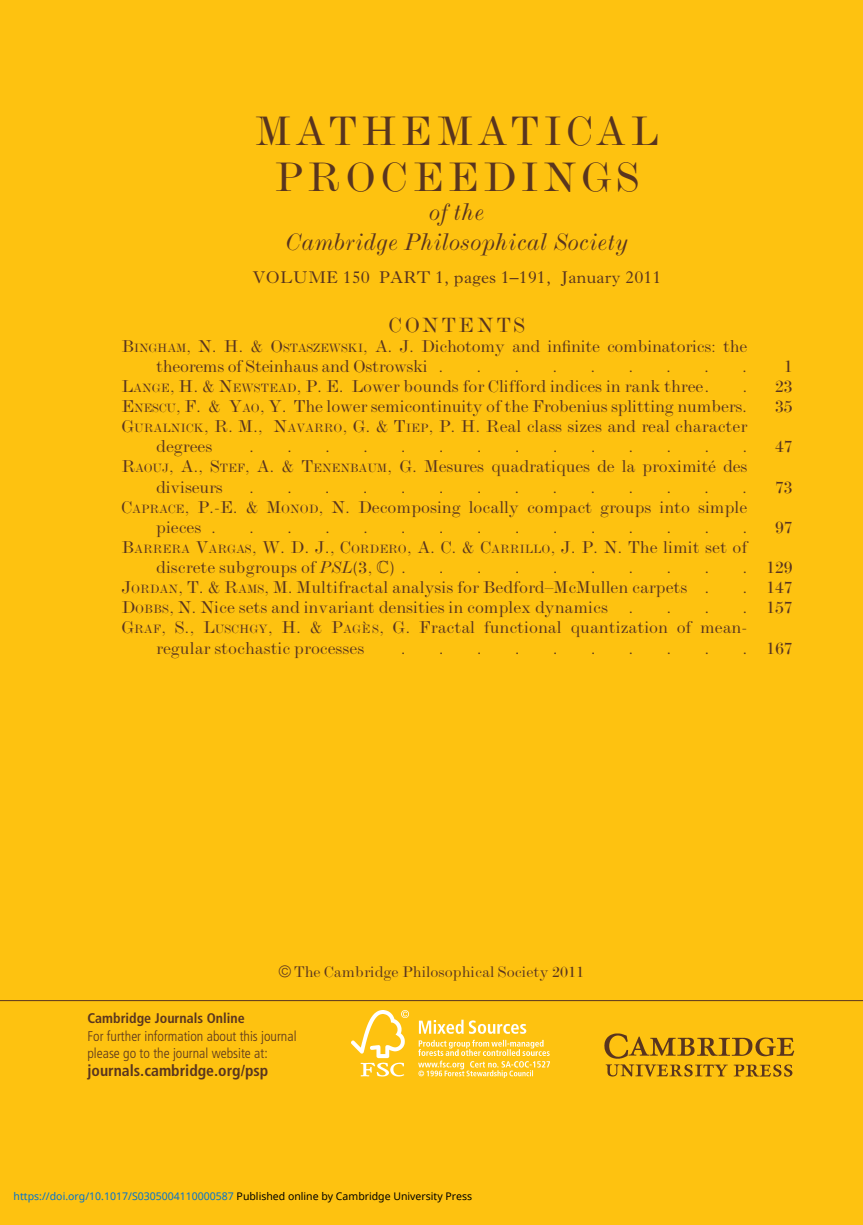
<style>
.page{position:relative;width:863px;height:1225px;background:#fec210}
.page>*{position:absolute;margin:0;border:0;box-sizing:border-box;transform-origin:0 0}
.t1{font:expanded 42px/45.5px "Modern";letter-spacing:.1em;color:#59351f;text-align:center}
.t2{font:italic expanded 24.5px/29.8px "Modern";letter-spacing:.02em;color:#59351f;text-align:center}
.t3{font:expanded 21px "Modern";letter-spacing:.145em;color:#59351f}
.t4{font:expanded 17.5px/20.1px "Modern";color:#59351f}
.t5{font:17.5px "Imprint";color:#59351f}
.t6{font:expanded 15.75px "Modern";color:#59351f}
.t7{font:700 condensed 15.75px "Frutiger";color:#59351f}
.t8{font:300 condensed 14px/17.5px "Frutiger";color:#59351f}
.t9{font:700 condensed 14px "Frutiger";color:#59351f}
.t10{font:10.5px "Noto Sans";color:#0172cf}
.s1{font-size:12.25px}
.s2{font-style:italic}
.s3{font-family:"MSBM10";font-stretch:normal}
.s4{font-family:"Helvetica";font-stretch:normal}
.s5{color:#000}
</style>
<div class="page">
<h1 class="t1" style="left:255px;top:112px;width:405px">MATHEMATICAL<br>PROCEEDINGS</h1>
<h2 class="t2" style="left:286px;top:200px;width:344px">of the<br>Cambridge Philosophical Society</h2>
<p class="t5" style="left:252px;top:271px;width:410px">VOLUME 150 PART 1, pages 1–191, January 2011</p>
<p class="t3" style="left:389px;top:317px;width:138px">CONTENTS</p>
<p class="t4" style="left:156px;top:337px;width:592px;text-indent:-35px">B<span class="s1">INGHAM</span>, N. H. &amp; O<span class="s1">STASZEWSKI</span>, A. J. Dichotomy and infinite combinatorics: the theorems of Steinhaus and Ostrowski .</p>
<p class="t4" style="left:476px;top:358px;width:6px">.</p>
<p class="t4" style="left:514px;top:358px;width:6px">.</p>
<p class="t4" style="left:552px;top:358px;width:6px">.</p>
<p class="t4" style="left:590px;top:358px;width:6px">.</p>
<p class="t4" style="left:628px;top:358px;width:6px">.</p>
<p class="t4" style="left:666px;top:358px;width:6px">.</p>
<p class="t4" style="left:704px;top:358px;width:6px">.</p>
<p class="t4" style="left:742px;top:358px;width:6px">.</p>
<p class="t4" style="left:784px;top:358px;width:10px">1</p>
<p class="t4" style="left:121px;top:378px;width:589px">L<span class="s1">ANGE</span>, H. &amp; N<span class="s1">EWSTEAD</span>, P. E. Lower bounds for Clifford indices in rank three.</p>
<p class="t4" style="left:742px;top:378px;width:6px">.</p>
<p class="t4" style="left:775px;top:378px;width:19px">23</p>
<p class="t4" style="left:121px;top:398px;width:627px">E<span class="s1">NESCU</span>, F. &amp; Y<span class="s1">AO</span>, Y. The lower semicontinuity of the Frobenius splitting numbers.</p>
<p class="t4" style="left:775px;top:398px;width:19px">35</p>
<p class="t4" style="left:156px;top:418px;width:592px;text-indent:-35px">G<span class="s1">URALNICK</span>, R. M., N<span class="s1">AVARRO</span>, G. &amp; T<span class="s1">IEP</span>, P. H. Real class sizes and real character degrees</p>
<p class="t4" style="left:249px;top:438px;width:6px">.</p>
<p class="t4" style="left:287px;top:438px;width:6px">.</p>
<p class="t4" style="left:325px;top:438px;width:6px">.</p>
<p class="t4" style="left:363px;top:438px;width:6px">.</p>
<p class="t4" style="left:401px;top:438px;width:6px">.</p>
<p class="t4" style="left:439px;top:438px;width:6px">.</p>
<p class="t4" style="left:477px;top:438px;width:6px">.</p>
<p class="t4" style="left:515px;top:438px;width:6px">.</p>
<p class="t4" style="left:553px;top:438px;width:6px">.</p>
<p class="t4" style="left:590px;top:438px;width:6px">.</p>
<p class="t4" style="left:628px;top:438px;width:6px">.</p>
<p class="t4" style="left:666px;top:438px;width:6px">.</p>
<p class="t4" style="left:704px;top:438px;width:6px">.</p>
<p class="t4" style="left:742px;top:438px;width:6px">.</p>
<p class="t4" style="left:775px;top:438px;width:19px">47</p>
<p class="t4" style="left:156px;top:458px;width:592px;text-indent:-35px">R<span class="s1">AOUJ</span>, A., S<span class="s1">TEF</span>, A. &amp; T<span class="s1">ENENBAUM</span>, G. Mesures quadratiques de la proximité des diviseurs</p>
<p class="t4" style="left:249px;top:478px;width:6px">.</p>
<p class="t4" style="left:287px;top:478px;width:6px">.</p>
<p class="t4" style="left:325px;top:478px;width:6px">.</p>
<p class="t4" style="left:363px;top:478px;width:6px">.</p>
<p class="t4" style="left:401px;top:478px;width:6px">.</p>
<p class="t4" style="left:439px;top:478px;width:6px">.</p>
<p class="t4" style="left:477px;top:478px;width:6px">.</p>
<p class="t4" style="left:514px;top:478px;width:6px">.</p>
<p class="t4" style="left:552px;top:478px;width:6px">.</p>
<p class="t4" style="left:590px;top:478px;width:6px">.</p>
<p class="t4" style="left:628px;top:478px;width:6px">.</p>
<p class="t4" style="left:666px;top:478px;width:6px">.</p>
<p class="t4" style="left:704px;top:478px;width:6px">.</p>
<p class="t4" style="left:742px;top:478px;width:6px">.</p>
<p class="t4" style="left:775px;top:478px;width:19px">73</p>
<p class="t4" style="left:156px;top:498px;width:592px;text-indent:-35px">C<span class="s1">APRACE</span>, P.-E. &amp; M<span class="s1">ONOD</span>, N. Decomposing locally compact groups into simple pieces .</p>
<p class="t4" style="left:249px;top:519px;width:6px">.</p>
<p class="t4" style="left:287px;top:519px;width:6px">.</p>
<p class="t4" style="left:325px;top:519px;width:6px">.</p>
<p class="t4" style="left:363px;top:519px;width:6px">.</p>
<p class="t4" style="left:401px;top:519px;width:6px">.</p>
<p class="t4" style="left:439px;top:519px;width:6px">.</p>
<p class="t4" style="left:477px;top:519px;width:6px">.</p>
<p class="t4" style="left:515px;top:519px;width:6px">.</p>
<p class="t4" style="left:553px;top:519px;width:6px">.</p>
<p class="t4" style="left:590px;top:519px;width:6px">.</p>
<p class="t4" style="left:628px;top:519px;width:6px">.</p>
<p class="t4" style="left:666px;top:519px;width:6px">.</p>
<p class="t4" style="left:704px;top:519px;width:6px">.</p>
<p class="t4" style="left:742px;top:519px;width:6px">.</p>
<p class="t4" style="left:775px;top:519px;width:19px">97</p>
<p class="t4" style="left:156px;top:539px;width:592px;text-indent:-35px">B<span class="s1">ARRERA</span> V<span class="s1">ARGAS</span>, W. D. J., C<span class="s1">ORDERO</span>, A. C. &amp; C<span class="s1">ARRILLO</span>, J. P. N. The limit set of discrete subgroups of <span class="s2">PSL</span>(3, <span class="s3">C</span>) .</p>
<p class="t4" style="left:439px;top:559px;width:6px">.</p>
<p class="t4" style="left:477px;top:559px;width:6px">.</p>
<p class="t4" style="left:515px;top:559px;width:6px">.</p>
<p class="t4" style="left:553px;top:559px;width:6px">.</p>
<p class="t4" style="left:590px;top:559px;width:6px">.</p>
<p class="t4" style="left:628px;top:559px;width:6px">.</p>
<p class="t4" style="left:666px;top:559px;width:6px">.</p>
<p class="t4" style="left:704px;top:559px;width:6px">.</p>
<p class="t4" style="left:742px;top:559px;width:52px">. 129</p>
<p class="t4" style="left:121px;top:579px;width:589px">J<span class="s1">ORDAN</span>, T. &amp; R<span class="s1">AMS</span>, M. Multifractal analysis for Bedford–McMullen carpets .</p>
<p class="t4" style="left:742px;top:579px;width:52px">. 147</p>
<p class="t4" style="left:121px;top:599px;width:513px">D<span class="s1">OBBS</span>, N. Nice sets and invariant densities in complex dynamics .</p>
<p class="t4" style="left:666px;top:599px;width:6px">.</p>
<p class="t4" style="left:704px;top:599px;width:6px">.</p>
<p class="t4" style="left:742px;top:599px;width:52px">. 157</p>
<p class="t4" style="left:121px;top:619px;width:627px">G<span class="s1">RAF</span>, S., L<span class="s1">USCHGY</span>, H. &amp; P<span class="s1">AGES</span>` , G. Fractal functional quantization of mean-</p>
<p class="t4" style="left:156px;top:639px;width:210px">regular stochastic processes</p>
<p class="t4" style="left:401px;top:639px;width:6px">.</p>
<p class="t4" style="left:439px;top:639px;width:6px">.</p>
<p class="t4" style="left:477px;top:639px;width:6px">.</p>
<p class="t4" style="left:515px;top:639px;width:6px">.</p>
<p class="t4" style="left:553px;top:639px;width:6px">.</p>
<p class="t4" style="left:590px;top:639px;width:6px">.</p>
<p class="t4" style="left:628px;top:639px;width:6px">.</p>
<p class="t4" style="left:666px;top:639px;width:6px">.</p>
<p class="t4" style="left:704px;top:639px;width:6px">.</p>
<p class="t4" style="left:742px;top:639px;width:52px">. 167</p>
<p class="t6" style="left:279px;top:966px;width:306px"><span class="s4">©</span> The Cambridge Philosophical Society 2011</p>
<p class="t9" style="left:87px;top:1013px;width:159px">Cambridge Journals Online</p>
<p class="t8" style="left:87px;top:1028px;width:210px">For further information about this journal please go to the journal website at:</p>
<p class="t7" style="left:87px;top:1064px;width:182px">journals.cambridge.org/psp</p>
<p class="t10" style="left:14px;top:1189px;width:460px">https://doi.org/10.1017/S0305004110000587 <span class="s5">Published online by Cambridge University Press</span></p>
</div>
